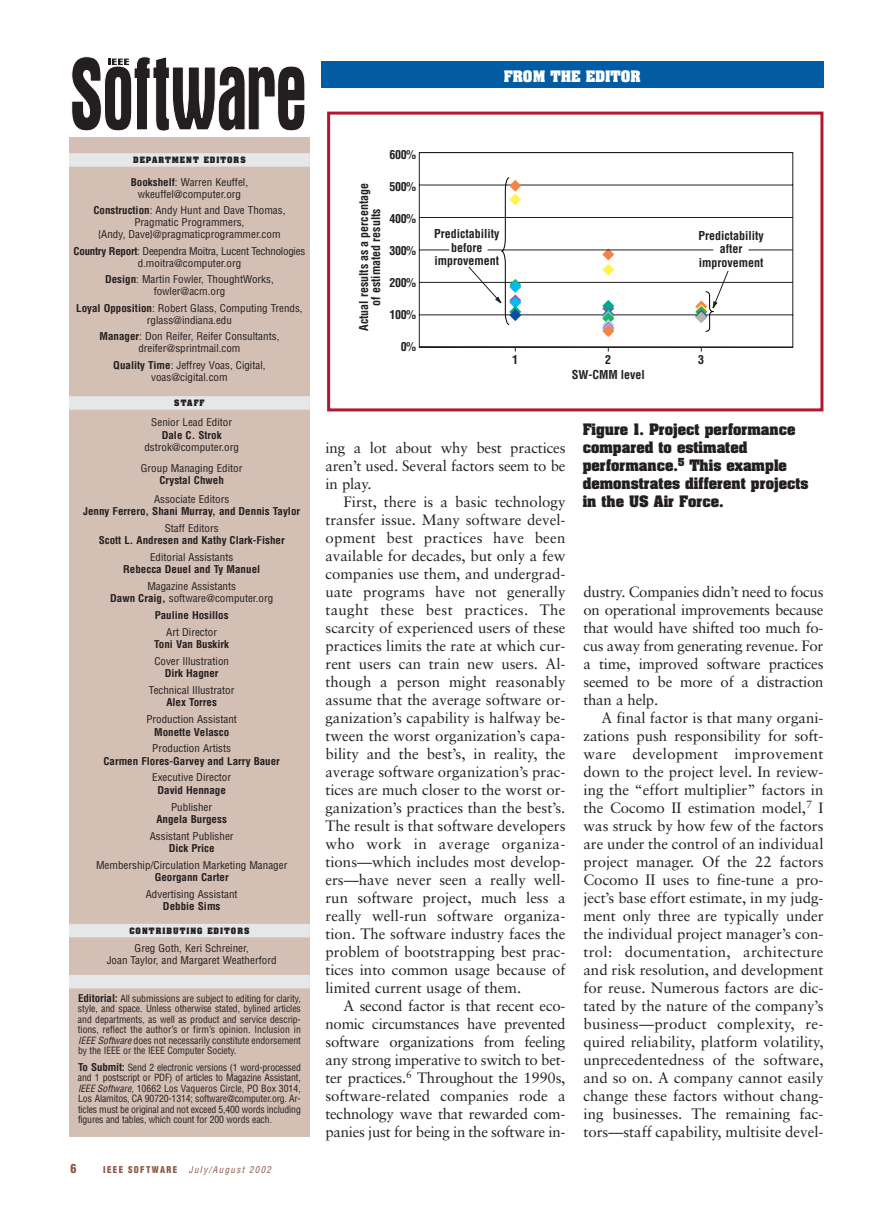
<style>
.page{position:relative;width:891px;height:1215px;background:#fff}
.page>*{position:absolute;margin:0;border:0;box-sizing:border-box;transform-origin:0 0}
.t1{font:15px/18px "Sabon";letter-spacing:-.01em;color:#231f20;text-align:justify}
.t2{font:700 13.5px/18px "Aachen";color:#231f20}
.t3{font:700 13.5px "Aachen";color:#fff}
.t4{font:900 condensed 12.3px "Helvetica";color:#8b5746}
.t5{font:700 condensed 12px/13.5px "Helvetica";color:#231f20;text-align:center}
.t6{font:condensed 10.5px/12px "Helvetica";color:#231f20;text-align:center;scale:1.05 1}
.t7{font:700 condensed 10.5px "Helvetica";color:#231f20;scale:1.05 1}
.t8{font:condensed 10.5px/12px "Helvetica";letter-spacing:-.025em;color:#231f20;text-align:center;scale:1.05 1}
.t9{font:condensed 9.75px/10.5px "Helvetica";letter-spacing:-.015em;color:#231f20;text-align:justify}
.t10{font:italic condensed 9.15px "Helvetica";letter-spacing:.15em;color:#8b5746}
.t11{font:900 condensed 9.15px "Helvetica";letter-spacing:.15em;color:#8b5746}
.t12{font:700 7.5px "Aachen";letter-spacing:.135em;color:#231f20}
.s1{font-weight:700}
.s2{font-weight:700;font-size:10.5px}
.s3{font-style:italic}
</style>
<div class="page">
<div style="left:321px;top:62px;width:503px;height:26px;background:#015ca3"></div>
<div style="left:69px;top:58px;width:241px;height:1079px;background:#d4bfb4"></div>
<div style="left:69px;top:153px;width:241px;height:14px;background:#e6e7e9"></div>
<div style="left:69px;top:396px;width:241px;height:14px;background:#e6e7e9"></div>
<div style="left:69px;top:924px;width:241px;height:13px;background:#e6e7e9"></div>
<div style="left:69px;top:975px;width:241px;height:13px;background:#e6e7e9"></div>
<div style="left:68px;top:50px;width:243px;height:87px;background:#fff"></div>
<svg style="left:71px;top:56px;width:234px;height:75px"></svg>
<svg style="left:419px;top:152px;width:374px;height:196px"></svg>
<svg style="left:468px;top:177px;width:325px;height:160px"></svg>
<div style="left:327px;top:112px;width:496px;height:299px;border:3px solid #b41530"></div>
<p class="t3" style="left:504px;top:70px;width:138px">FROM THE EDITOR</p>
<p class="t12" style="left:133px;top:157px;width:114px">DEPARTMENT EDITORS</p>
<p class="t6" style="left:131px;top:177px;width:113px"><span class="s1">Bookshelf</span>: Warren Keuffel, wkeuffel@computer.org</p>
<p class="t6" style="left:93px;top:205px;width:184px"><span class="s1">Construction</span>: Andy Hunt and Dave Thomas,<br>Pragmatic Programmers,<br>{Andy, Dave}@pragmaticprogrammer.com</p>
<p class="t8" style="left:74px;top:246px;width:222px"><span class="s1">Country Report</span>: Deependra Moitra, Lucent Technologies d.moitra@computer.org</p>
<p class="t6" style="left:105px;top:274px;width:162px"><span class="s1">Design</span>: Martin Fowler, ThoughtWorks, fowler@acm.org</p>
<p class="t6" style="left:76px;top:303px;width:217px"><span class="s1">Loyal Opposition</span>: Robert Glass, Computing Trends, rglass@indiana.edu</p>
<p class="t6" style="left:99px;top:331px;width:173px"><span class="s1">Manager</span>: Don Reifer, Reifer Consultants, dreifer@sprintmail.com</p>
<p class="t6" style="left:113px;top:360px;width:146px"><span class="s1">Quality Time</span>: Jeffrey Voas, Cigital, voas@cigital.com</p>
<p class="t12" style="left:174px;top:400px;width:32px">STAFF</p>
<p class="t6" style="left:151px;top:417px;width:78px">Senior Lead Editor</p>
<p class="t7" style="left:162px;top:431px;width:59px">Dale C. Strok</p>
<p class="t6" style="left:141px;top:437px;width:98px;line-height:21.3px">dstrok@computer.org<br>Group Managing Editor</p>
<p class="t7" style="left:159px;top:477px;width:63px">Crystal Chweh</p>
<p class="t6" style="left:154px;top:494px;width:73px">Associate Editors</p>
<p class="t7" style="left:83px;top:507px;width:208px">Jenny Ferrero, Shani Murray, and Dennis Taylor</p>
<p class="t6" style="left:165px;top:523px;width:53px">Staff Editors</p>
<p class="t7" style="left:99px;top:536px;width:179px">Scott L. Andresen and Kathy Clark-Fisher</p>
<p class="t6" style="left:150px;top:552px;width:81px">Editorial Assistants</p>
<p class="t7" style="left:123px;top:565px;width:132px">Rebecca Deuel and Ty Manuel</p>
<p class="t6" style="left:110px;top:581px;width:157px">Magazine Assistants<br><span class="s1">Dawn Craig,</span> software@computer.org</p>
<p class="t7" style="left:155px;top:611px;width:72px">Pauline Hosillos</p>
<p class="t6" style="left:166px;top:627px;width:50px">Art Director</p>
<p class="t7" style="left:154px;top:640px;width:73px">Toni Van Buskirk</p>
<p class="t6" style="left:154px;top:656px;width:73px">Cover Illustration</p>
<p class="t7" style="left:165px;top:669px;width:53px">Dirk Hagner</p>
<p class="t6" style="left:149px;top:685px;width:83px">Technical Illustrator</p>
<p class="t7" style="left:166px;top:699px;width:50px">Alex Torres</p>
<p class="t6" style="left:146px;top:714px;width:88px">Production Assistant</p>
<p class="t7" style="left:154px;top:728px;width:73px">Monette Velasco</p>
<p class="t6" style="left:152px;top:743px;width:77px">Production Artists</p>
<p class="t7" style="left:103px;top:757px;width:170px">Carmen Flores-Garvey and Larry Bauer</p>
<p class="t6" style="left:152px;top:772px;width:77px">Executive Director</p>
<p class="t7" style="left:157px;top:786px;width:67px">David Hennage</p>
<p class="t6" style="left:171px;top:802px;width:41px">Publisher</p>
<p class="t7" style="left:157px;top:815px;width:69px">Angela Burgess</p>
<p class="t6" style="left:150px;top:831px;width:81px">Assistant Publisher</p>
<p class="t7" style="left:169px;top:844px;width:45px">Dick Price</p>
<p class="t6" style="left:96px;top:860px;width:184px">Membership/Circulation Marketing Manager</p>
<p class="t7" style="left:155px;top:873px;width:72px">Georgann Carter</p>
<p class="t6" style="left:146px;top:889px;width:89px">Advertising Assistant</p>
<p class="t7" style="left:163px;top:902px;width:56px">Debbie Sims</p>
<p class="t12" style="left:129px;top:928px;width:122px">CONTRIBUTING EDITORS</p>
<p class="t6" style="left:107px;top:943px;width:163px">Greg Goth, Keri Schreiner,<br>Joan Taylor, and Margaret Weatherford</p>
<p class="t9" style="left:78px;top:994px;width:224px"><span class="s2">Editorial:</span> All submissions are subject to editing for clarity, style, and space. Unless otherwise stated, bylined articles and departments, as well as product and service descrip&shy;tions, reflect the author’s or firm’s opinion. Inclusion in <span class="s3">IEEE Software</span> does not necessarily constitute endorsement by the IEEE or the IEEE Computer Society.</p>
<p class="t9" style="left:78px;top:1063px;width:224px"><span class="s2">To Submit:</span> Send 2 electronic versions (1 word-processed and 1 postscript or PDF) of articles to Magazine Assistant, <span class="s3">IEEE Software</span>, 10662 Los Vaqueros Circle, PO Box 3014, Los Alamitos, CA 90720-1314; software@computer.org. Ar&shy;ticles must be original and not exceed 5,400 words including figures and tables, which count for 200 words each.</p>
<p class="t4" style="left:70px;top:1164px;width:7px">6</p>
<p class="t11" style="left:103px;top:1166px;width:76px">IEEE SOFTWARE</p>
<p class="t10" style="left:189px;top:1166px;width:84px">July/August 2002</p>
<p class="t5" style="left:359px;top:331px;width:149px;line-height:12px;rotate:-90deg">Actual results as a percentage of estimated results</p>
<p class="t5" style="left:389px;top:148px;width:28px">600%</p>
<p class="t5" style="left:389px;top:181px;width:28px">500%</p>
<p class="t5" style="left:389px;top:213px;width:28px">400%</p>
<p class="t5" style="left:389px;top:245px;width:28px">300%</p>
<p class="t5" style="left:389px;top:277px;width:28px">200%</p>
<p class="t5" style="left:389px;top:309px;width:28px">100%</p>
<p class="t5" style="left:401px;top:341px;width:17px">0%</p>
<p class="t5" style="left:434px;top:228px;width:67px">Predictability before improvement</p>
<p class="t5" style="left:698px;top:230px;width:67px">Predictability after improvement</p>
<p class="t5" style="left:512px;top:353px;width:7px">1</p>
<p class="t5" style="left:605px;top:353px;width:7px">2</p>
<p class="t5" style="left:698px;top:353px;width:7px">3</p>
<p class="t5" style="left:572px;top:368px;width:74px">SW-CMM level</p>
<p class="t1" style="left:326px;top:440px;width:242px">ing a lot about why best practices aren’t used. Several factors seem to be in play.</p>
<p class="t1" style="left:325px;top:494px;width:242px;text-indent:18px">First, there is a basic technology transfer issue. Many software devel&shy;opment best practices have been available for decades, but only a few companies use them, and undergrad&shy;uate programs have not generally taught these best practices. The scarcity of experienced users of these practices limits the rate at which cur&shy;rent users can train new users. Al&shy;though a person might reasonably assume that the average software or&shy;ganization’s capability is halfway be&shy;tween the worst organization’s capa&shy;bility and the best’s, in reality, the average software organization’s prac&shy;tices are much closer to the worst or&shy;ganization’s practices than the best’s.<br>The result is that software developers who work in average organiza&shy;tions—which includes most develop&shy;ers—have never seen a really well&shy;run software project, much less a really well-run software organiza&shy;tion. The software industry faces the problem of bootstrapping best prac&shy;tices into common usage because of limited current usage of them.</p>
<p class="t1" style="left:325px;top:998px;width:242px;text-indent:18px">A second factor is that recent eco&shy;nomic circumstances have prevented software organizations from feeling any strong imperative to switch to bet&shy;ter practices.<sup>6</sup> Throughout the 1990s, software-related companies rode a technology wave that rewarded com&shy;panies just for being in the software in-</p>
<p class="t2" style="left:583px;top:421px;width:227px">Figure 1. Project performance compared to estimated performance.<sup>5</sup> This example demonstrates different projects in the US Air Force.</p>
<p class="t1" style="left:584px;top:584px;width:242px">dustry. Companies didn’t need to focus on operational improvements because that would have shifted too much fo&shy;cus away from generating revenue. For a time, improved software practices seemed to be more of a distraction than a help.</p>
<p class="t1" style="left:584px;top:710px;width:242px;text-indent:18px">A final factor is that many organi&shy;zations push responsibility for soft&shy;ware development improvement down to the project level. In review&shy;ing the “effort multiplier” factors in the Cocomo II estimation model,<sup>7</sup> I was struck by how few of the factors are under the control of an individual project manager. Of the 22 factors Cocomo II uses to fine-tune a pro&shy;ject’s base effort estimate, in my judg&shy;ment only three are typically under the individual project manager’s con&shy;trol: documentation, architecture and risk resolution, and development for reuse. Numerous factors are dic&shy;tated by the nature of the company’s business—product complexity, re&shy;quired reliability, platform volatility, unprecedentedness of the software, and so on. A company cannot easily change these factors without chang&shy;ing businesses. The remaining fac&shy;tors—staff capability, multisite devel-</p>
</div>
